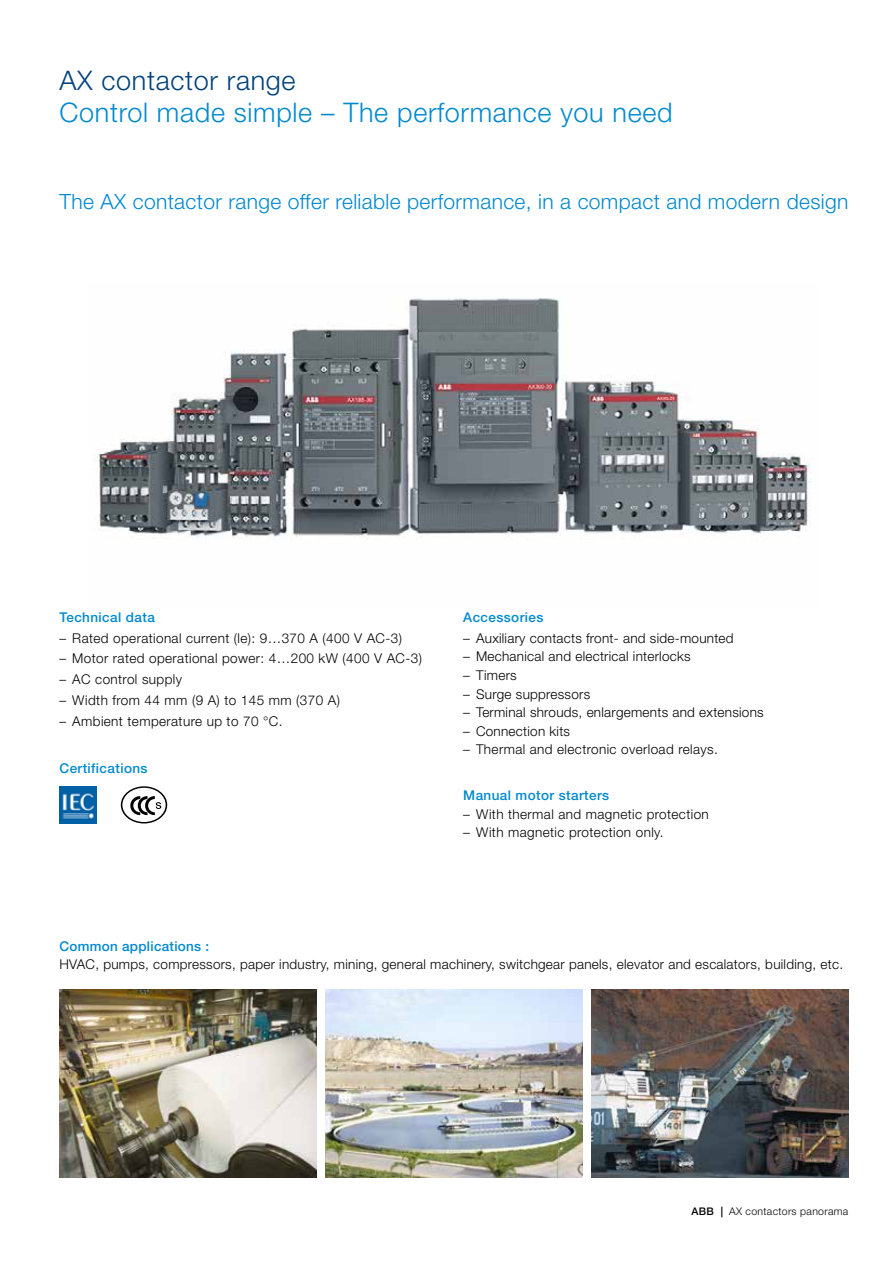
<style>
.page{position:relative;width:893px;height:1263px;background:#fff}
.page>*{position:absolute;margin:0;border:0;box-sizing:border-box;transform-origin:0 0}
.t1{font:300 27px "Helvetica Neue LT Std";letter-spacing:.025em;color:#0089cf}
.t2{font:300 27px "Helvetica Neue LT Std";letter-spacing:.025em;color:#00427a}
.t3{font:300 21px "Helvetica Neue LT Std";letter-spacing:.015em;color:#0089cf}
.t4{font:300 13.5px "Helvetica Neue LT Std";letter-spacing:.02em;color:#000}
.t5{font:500 13.5px "Helvetica Neue LT Std";letter-spacing:.03em;color:#0089cf}
.t6{font:300 10.5px "Helvetica Neue LT Std";letter-spacing:.03em;color:#000}
.s1{font-weight:500}
</style>
<div class="page">
<img style="left:60px;top:990px;width:256px;height:187px">
<img style="left:325px;top:990px;width:257px;height:187px">
<img style="left:591px;top:990px;width:257px;height:187px">
<img style="left:96px;top:297px;width:716px;height:242px">
<svg style="left:121px;top:786px;width:46px;height:37px"></svg>
<img style="left:60px;top:786px;width:37px;height:37px">
<h1 class="t2" style="left:60px;top:64px;width:238px">AX contactor range</h1>
<h1 class="t1" style="left:60px;top:96px;width:615px">Control made simple – The performance you need</h1>
<h2 class="t3" style="left:60px;top:189px;width:790px">The AX contactor range offer reliable performance, in a compact and modern design</h2>
<p class="t5" style="left:60px;top:609px;width:97px">Technical data</p>
<p class="t4" style="left:60px;top:630px;width:344px">– Rated operational current (le): 9…370 A (400 V AC-3)</p>
<p class="t4" style="left:60px;top:650px;width:364px">– Motor rated operational power: 4…200 kW (400 V AC-3)</p>
<p class="t4" style="left:60px;top:671px;width:124px">– AC control supply</p>
<p class="t4" style="left:60px;top:692px;width:282px">– Width from 44 mm (9 A) to 145 mm (370 A)</p>
<p class="t4" style="left:60px;top:712px;width:225px">– Ambient temperature up to 70 °C.</p>
<p class="t5" style="left:60px;top:761px;width:90px">Certifications</p>
<p class="t5" style="left:463px;top:609px;width:82px">Accessories</p>
<p class="t4" style="left:463px;top:630px;width:272px">– Auxiliary contacts front- and side-mounted</p>
<p class="t4" style="left:463px;top:648px;width:229px">– Mechanical and electrical interlocks</p>
<p class="t4" style="left:463px;top:667px;width:55px">– Timers</p>
<p class="t4" style="left:463px;top:685px;width:128px">– Surge suppressors</p>
<p class="t4" style="left:463px;top:704px;width:302px">– Terminal shrouds, enlargements and extensions</p>
<p class="t4" style="left:463px;top:723px;width:108px">– Connection kits</p>
<p class="t4" style="left:463px;top:741px;width:256px">– Thermal and electronic overload relays.</p>
<p class="t5" style="left:463px;top:787px;width:147px">Manual motor starters</p>
<p class="t4" style="left:463px;top:805px;width:247px">– With thermal and magnetic protection</p>
<p class="t4" style="left:463px;top:824px;width:202px">– With magnetic protection only.</p>
<p class="t5" style="left:60px;top:938px;width:151px">Common applications :</p>
<p class="t4" style="left:60px;top:956px;width:785px">HVAC, pumps, compressors, paper industry, mining, general machinery, switchgear panels, elevator and escalators, building, etc.</p>
<p class="t6" style="left:691px;top:1204px;width:158px"><span class="s1">ABB |</span> AX contactors panorama</p>
</div>
